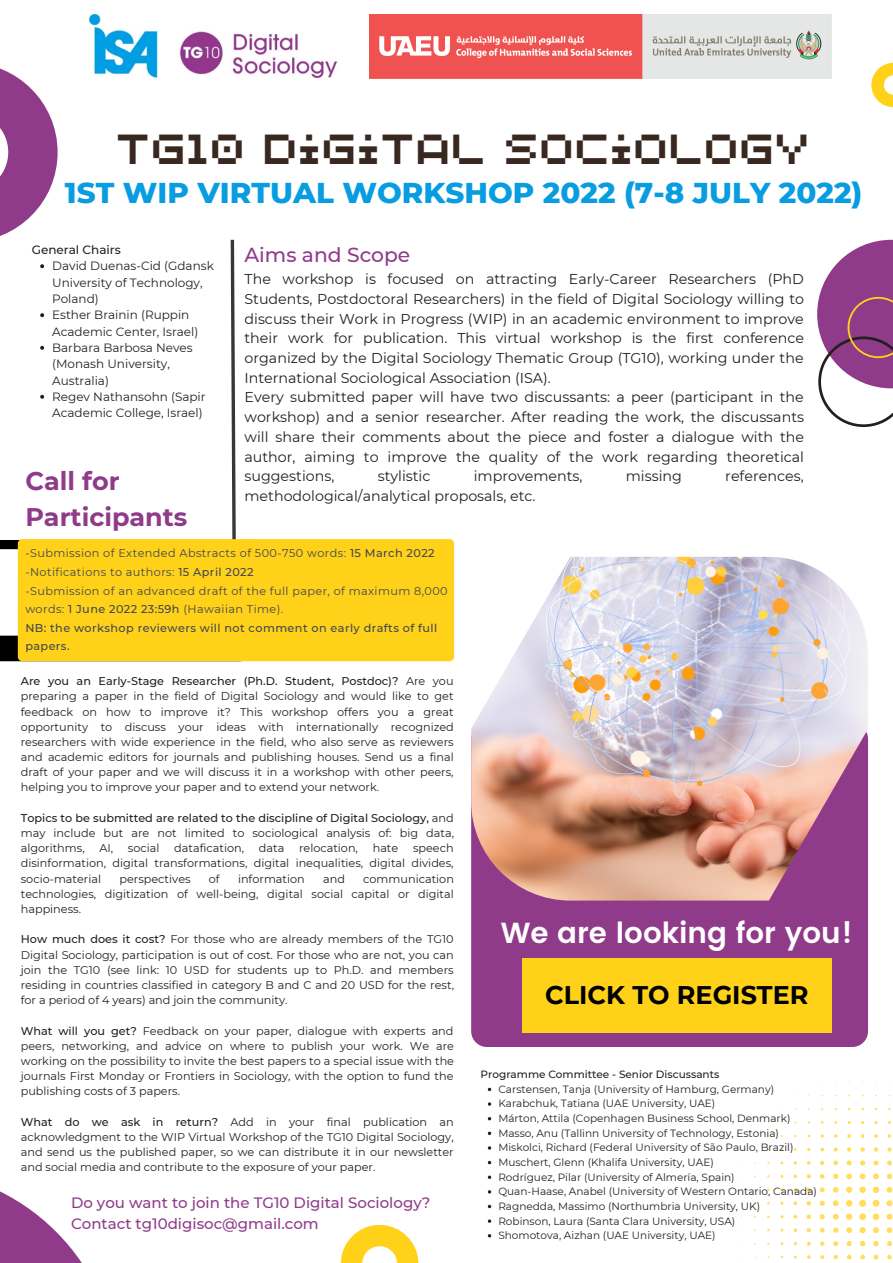
<style>
.page{position:relative;width:893px;height:1263px;background:#fff}
.page>*{position:absolute;margin:0;border:0;box-sizing:border-box;transform-origin:0 0}
.t1{font:42px "Arcade Gamer";color:#382820}
.t2{font:800 29.25px "Montserrat";color:#079de0}
.t3{font:600 29.03px "Poppins";color:#fff}
.t4{font:700 25.5px "Montserrat";color:#000}
.t5{font:700 25.42px/35.5px "Montserrat";color:#8f3b89}
.t6{font:500 20.25px "Montserrat";color:#8f3b89}
.t7{font:500 15px "Montserrat";color:#8f3b89}
.t8{font:14.25px/19.7px "Montserrat";color:#231f20;text-align:justify}
.t9{font:12px/16.4px "Montserrat";color:#231f20}
.t10{font:500 12px "Montserrat";color:#231f20}
.t11{font:11.25px/15.2px "Montserrat";color:#231f20;text-align:justify}
.t12{font:11.25px/18.6px "Montserrat";letter-spacing:.035em;color:#404654}
.t13{font:500 11.25px/18.6px "Montserrat";letter-spacing:.035em;color:#404654}
.t14{font:10.5px "Montserrat";color:#231f20}
.t15{font:500 10.5px "Montserrat";color:#231f20}
.s1{font-weight:500}
</style>
<div class="page">
<div style="left:0;top:540px;width:255px;height:9px;background:#000"></div>
<div style="left:0;top:635px;width:240px;height:26px;background:#000"></div>
<div style="left:18px;top:539px;width:436px;height:122px;background:#ffd118;border-radius:5px"></div>
<div style="left:471px;top:723px;width:397px;height:324px;background:#8f3b89;border-radius:16px"></div>
<svg style="left:341px;top:1225px;width:77px;height:38px"></svg>
<img style="left:471px;top:557px;width:397px;height:343px">
<svg style="left:871px;top:63px;width:22px;height:44px"></svg>
<svg style="left:0;top:1191px;width:82px;height:72px"></svg>
<svg style="left:0;top:68px;width:58px;height:168px"></svg>
<img style="left:89px;top:15px;width:249px;height:63px">
<svg style="left:229px;top:239px;width:8px;height:301px"></svg>
<svg style="left:728px;top:1068px;width:165px;height:192px"></svg>
<div style="left:522px;top:958px;width:309px;height:74px;background:#ffd118"></div>
<svg style="left:817px;top:240px;width:76px;height:187px"></svg>
<svg style="left:488px;top:1102px;width:3px;height:4px"></svg>
<svg style="left:488px;top:1131px;width:3px;height:4px"></svg>
<svg style="left:488px;top:1175px;width:3px;height:4px"></svg>
<svg style="left:488px;top:1219px;width:3px;height:4px"></svg>
<svg style="left:40px;top:264px;width:4px;height:4px"></svg>
<svg style="left:40px;top:313px;width:4px;height:4px"></svg>
<svg style="left:40px;top:346px;width:4px;height:4px"></svg>
<svg style="left:40px;top:395px;width:4px;height:4px"></svg>
<img style="left:369px;top:15px;width:462px;height:63px">
<p class="t1" style="left:115px;top:128px;width:696px">TG10 DIGITAL SOCIOLOGY</p>
<p class="t2" style="left:65px;top:174px;width:799px">1ST WIP VIRTUAL WORKSHOP 2022 (7-8 JULY 2022)</p>
<p class="t10" style="left:32px;top:242px;width:91px">General Chairs</p>
<p class="t9" style="left:52px;top:258px;width:163px">David Duenas-Cid (Gdansk<br>University of Technology,<br>Poland)</p>
<p class="t9" style="left:52px;top:307px;width:148px">Esther Brainin (Ruppin<br>Academic Center, Israel)</p>
<p class="t9" style="left:52px;top:340px;width:142px">Barbara Barbosa Neves (Monash University,<br>Australia)</p>
<p class="t9" style="left:52px;top:388px;width:155px">Regev Nathansohn (Sapir<br>Academic College, Israel)</p>
<p class="t5" style="left:25px;top:463px;width:164px">Call for<br>Participants</p>
<p class="t6" style="left:244px;top:243px;width:167px">Aims and Scope</p>
<p class="t8" style="left:244px;top:269px;width:561px">The workshop is focused on attracting Early-Career Researchers (PhD Students, Postdoctoral Researchers) in the field of Digital Sociology willing to discuss their Work in Progress (WIP) in an academic environment to improve their work for publication. This virtual workshop is the first conference organized by the Digital Sociology Thematic Group (TG10), working under the International Sociological Association (ISA).</p>
<p class="t8" style="left:244px;top:387px;width:561px">Every submitted paper will have two discussants: a peer (participant in the workshop) and a senior researcher. After reading the work, the discussants will share their comments about the piece and foster a dialogue with the author, aiming to improve the quality of the work regarding theoretical suggestions,</p>
<p class="t8" style="left:378px;top:466px;width:54px">stylistic</p>
<p class="t8" style="left:474px;top:466px;width:110px">improvements,</p>
<p class="t8" style="left:626px;top:466px;width:58px">missing</p>
<p class="t8" style="left:725px;top:466px;width:80px">references,</p>
<p class="t8" style="left:244px;top:486px;width:293px">methodological/analytical proposals, etc.</p>
<p class="t12" style="left:25px;top:544px;width:411px">-Submission of Extended Abstracts of 500-750 words: <span class="s1">15 March 2022</span></p>
<p class="t12" style="left:25px;top:563px;width:230px">-Notifications to authors: <span class="s1">15 April 2022</span></p>
<p class="t12" style="left:25px;top:581px;width:424px">-Submission of an advanced draft of the full paper, of maximum 8,000 words: <span class="s1">1 June 2022 23:59h</span> (Hawaiian Time).</p>
<p class="t13" style="left:25px;top:618px;width:413px">NB: the workshop reviewers will not comment on early drafts of full papers.</p>
<p class="t11" style="left:21px;top:673px;width:435px"><span class="s1">Are you an Early-Stage Researcher (Ph.D. Student, Postdoc)?</span> Are you preparing a paper in the field of Digital Sociology and would like to get feedback on how to improve it? This workshop offers you a great opportunity to discuss your ideas with internationally recognized researchers with wide experience in the field, who also serve as reviewers and academic editors for journals and publishing houses. Send us a final draft of your paper and we will discuss it in a workshop with other peers, helping you to improve your paper and to extend your network.</p>
<p class="t11" style="left:21px;top:810px;width:435px"><span class="s1">Topics to be submitted are related to the discipline of Digital Sociology,</span> and may include but are not limited to sociological analysis of: big data, algorithms,</p>
<p class="t11" style="left:99px;top:841px;width:15px">AI,</p>
<p class="t11" style="left:128px;top:841px;width:33px">social</p>
<p class="t11" style="left:174px;top:841px;width:71px">datafication,</p>
<p class="t11" style="left:259px;top:841px;width:27px">data</p>
<p class="t11" style="left:299px;top:841px;width:60px">relocation,</p>
<p class="t11" style="left:373px;top:841px;width:27px">hate</p>
<p class="t11" style="left:21px;top:841px;width:434px;text-indent:392px">speech disinformation, digital transformations, digital inequalities, digital divides, socio-material</p>
<p class="t11" style="left:119px;top:871px;width:73px">perspectives</p>
<p class="t11" style="left:209px;top:871px;width:12px">of</p>
<p class="t11" style="left:238px;top:871px;width:68px">information</p>
<p class="t11" style="left:323px;top:871px;width:23px">and</p>
<p class="t11" style="left:21px;top:871px;width:435px;text-indent:342px">communication technologies, digitization of well-being, digital social capital or digital happiness.</p>
<p class="t11" style="left:21px;top:932px;width:435px"><span class="s1">How much does it cost?</span> For those who are already members of the TG10<br>Digital Sociology, participation is out of cost. For those who are not, you can join the TG10 (see link: 10 USD for students up to Ph.D. and members residing in countries classified in category B and C and 20 USD for the rest, for a period of 4 years) and join the community.</p>
<p class="t11" style="left:21px;top:1023px;width:435px"><span class="s1">What will you get?</span> Feedback on your paper, dialogue with experts and peers, networking, and advice on where to publish your work. We are working on the possibility to invite the best papers to a special issue with the journals First Monday or Frontiers in Sociology, with the option to fund the publishing costs of 3 papers.</p>
<p class="t11" style="left:21px;top:1114px;width:434px"><span class="s1">What do we ask in return?</span> Add in your final publication an acknowledgment to the WIP Virtual Workshop of the TG10 Digital Sociology, and send us the published paper, so we can distribute it in our newsletter and social media and contribute to the exposure of your paper.</p>
<p class="t7" style="left:71px;top:1193px;width:361px">Do you want to join the TG10 Digital Sociology?</p>
<p class="t7" style="left:71px;top:1214px;width:249px">Contact tg10digisoc@gmail.com</p>
<p class="t3" style="left:501px;top:916px;width:353px">We are looking for you!</p>
<p class="t4" style="left:545px;top:979px;width:265px">CLICK TO REGISTER</p>
<p class="t15" style="left:480px;top:1068px;width:240px">Programme Committee - Senior Discussants</p>
<p class="t14" style="left:498px;top:1082px;width:277px">Carstensen, Tanja (University of Hamburg, Germany)</p>
<p class="t14" style="left:498px;top:1097px;width:218px">Karabchuk, Tatiana (UAE University, UAE)</p>
<p class="t14" style="left:498px;top:1112px;width:294px">Márton, Attila (Copenhagen Business School, Denmark)</p>
<p class="t14" style="left:498px;top:1126px;width:282px">Masso, Anu (Tallinn University of Technology, Estonia)</p>
<p class="t14" style="left:498px;top:1141px;width:296px">Miskolci, Richard (Federal University of São Paulo, Brazil)</p>
<p class="t14" style="left:498px;top:1156px;width:217px">Muschert, Glenn (Khalifa University, UAE)</p>
<p class="t14" style="left:498px;top:1170px;width:238px">Rodríguez, Pilar (University of Almería, Spain)</p>
<p class="t14" style="left:498px;top:1185px;width:320px">Quan-Haase, Anabel (University of Western Ontario, Canada)</p>
<p class="t14" style="left:498px;top:1200px;width:263px">Ragnedda, Massimo (Northumbria University, UK)</p>
<p class="t14" style="left:498px;top:1214px;width:238px">Robinson, Laura (Santa Clara University, USA)</p>
<p class="t14" style="left:498px;top:1229px;width:219px">Shomotova, Aizhan (UAE University, UAE)</p>
</div>
